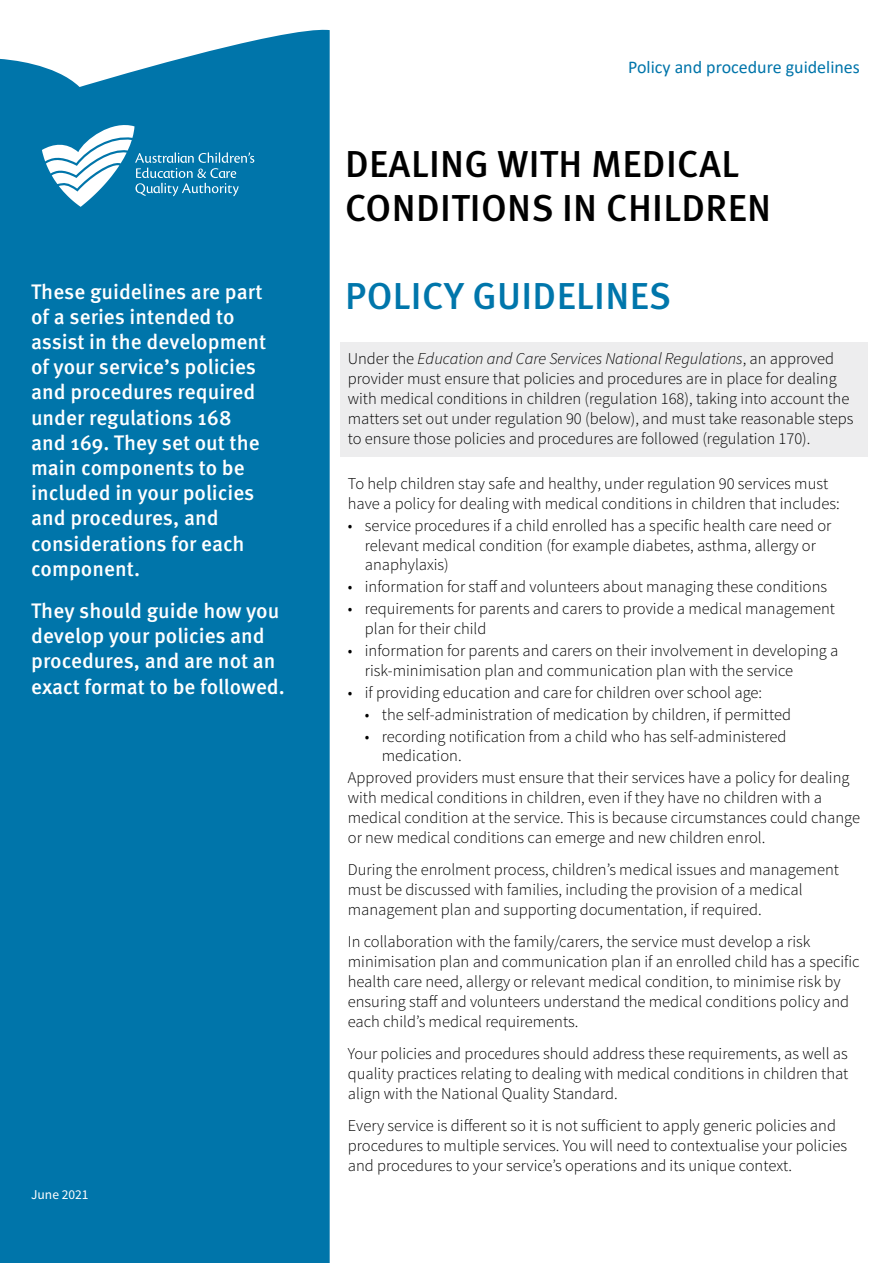
<style>
.page{position:relative;width:893px;height:1263px;background:#fff}
.page>*{position:absolute;margin:0;border:0;box-sizing:border-box;transform-origin:0 0}
.t1{font:500 37.5px/43.5px "Meta Pro";letter-spacing:.01em;color:#000}
.t2{font:500 37.5px "Meta Pro";letter-spacing:.01em;color:#0076ab}
.t3{font:500 21px/25.2px "Meta Pro";color:#fff}
.t4{font:18px "Calibri";color:#0075aa}
.t5{font:300 16.5px/19.8px "Source Sans Pro";color:#000}
.t6{font:13.5px "Source Sans Pro";color:#fff}
.s1{font-style:italic}
</style>
<div class="page">
<div style="left:340px;top:342px;width:527px;height:115px;background:#ededee"></div>
<div style="left:0;top:29px;width:330px;height:1234px;background:#0075aa"></div>
<svg style="left:42px;top:120px;width:212px;height:87px"></svg>
<p class="t3" style="left:31px;top:279px;width:237px">These guidelines are part of a series intended to assist in the development of your service’s policies and procedures required under regulations 168 and 169. They set out the main components to be included in your policies and procedures, and considerations for each component.</p>
<p class="t3" style="left:31px;top:599px;width:255px">They should guide how you develop your policies and procedures, and are not an exact format to be followed.</p>
<p class="t6" style="left:31px;top:1186px;width:59px">June 2021</p>
<p class="t4" style="left:628px;top:55px;width:233px">Policy and procedure guidelines</p>
<h1 class="t1" style="left:345px;top:144px;width:428px">DEALING WITH MEDICAL<br>CONDITIONS IN CHILDREN</h1>
<h1 class="t2" style="left:345px;top:272px;width:328px">POLICY GUIDELINES</h1>
<p class="t5" style="left:348px;top:349px;width:507px">Under the <span class="s1">Education and Care Services National Regulations</span>, an approved provider must ensure that policies and procedures are in place for dealing with medical conditions in children (regulation 168), taking into account the matters set out under regulation 90 (below), and must take reasonable steps to ensure those policies and procedures are followed (regulation 170).</p>
<p class="t5" style="left:348px;top:474px;width:493px">To help children stay safe and healthy, under regulation 90 services must have a policy for dealing with medical conditions in children that includes:</p>
<p class="t5" style="left:365px;top:515px;width:468px;text-indent:-17px">• service procedures if a child enrolled has a specific health care need or relevant medical condition (for example diabetes, asthma, allergy or anaphylaxis)</p>
<p class="t5" style="left:348px;top:577px;width:481px">• information for staff and volunteers about managing these conditions</p>
<p class="t5" style="left:365px;top:599px;width:472px;text-indent:-17px">• requirements for parents and carers to provide a medical management plan for their child</p>
<p class="t5" style="left:365px;top:641px;width:475px;text-indent:-17px">• information for parents and carers on their involvement in developing a risk-minimisation plan and communication plan with the service</p>
<p class="t5" style="left:348px;top:682px;width:416px">• if providing education and care for children over school age:</p>
<p class="t5" style="left:365px;top:704px;width:428px">• the self-administration of medication by children, if permitted</p>
<p class="t5" style="left:382px;top:726px;width:406px;text-indent:-17px">• recording notification from a child who has self-administered medication.</p>
<p class="t5" style="left:348px;top:768px;width:514px">Approved providers must ensure that their services have a policy for dealing with medical conditions in children, even if they have no children with a medical condition at the service. This is because circumstances could change or new medical conditions can emerge and new children enrol.</p>
<p class="t5" style="left:348px;top:860px;width:493px">During the enrolment process, children’s medical issues and management must be discussed with families, including the provision of a medical management plan and supporting documentation, if required.</p>
<p class="t5" style="left:348px;top:932px;width:513px">In collaboration with the family/carers, the service must develop a risk minimisation plan and communication plan if an enrolled child has a specific health care need, allergy or relevant medical condition, to minimise risk by ensuring staff and volunteers understand the medical conditions policy and each child’s medical requirements.</p>
<p class="t5" style="left:348px;top:1044px;width:502px;text-align:justify">Your policies and procedures should address these requirements, as well as quality practices relating to dealing with medical conditions in children that align with the National Quality Standard.</p>
<p class="t5" style="left:348px;top:1116px;width:501px">Every service is different so it is not sufficient to apply generic policies and procedures to multiple services. You will need to contextualise your policies and procedures to your service’s operations and its unique context.</p>
</div>
